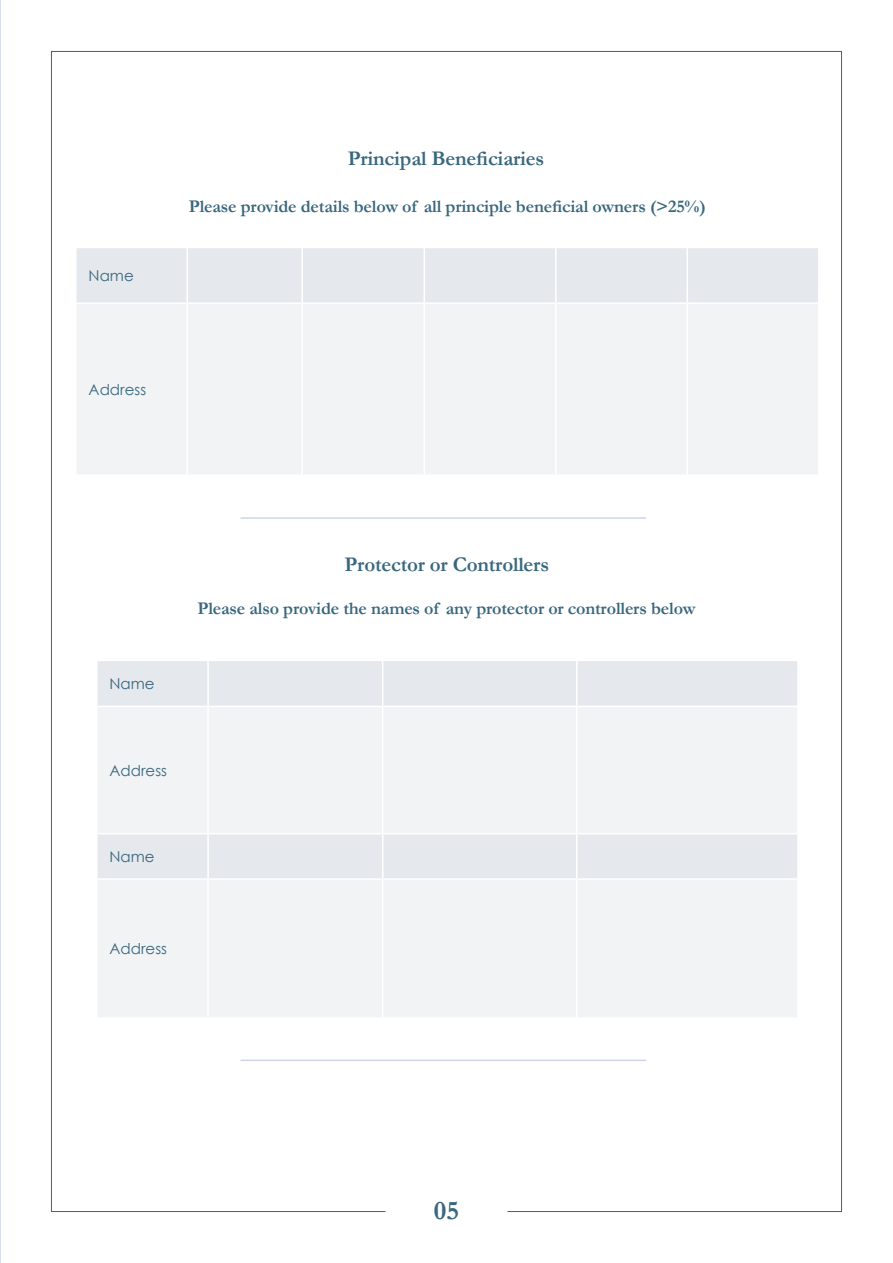
<style>
.page{position:relative;width:893px;height:1263px;background:#fff}
.page>*{position:absolute;margin:0;border:0;box-sizing:border-box;transform-origin:0 0}
.t1{font:700 27px "Garamond";color:#39677e}
.Paragraph_Bold{font:700 21px "Garamond";letter-spacing:-.01em;color:#39677e}
.Paragraph_Bold-2{font:700 18px "Garamond";letter-spacing:-.01em;color:#39677e}
.Paragraph{font:15px "Century Gothic";color:#39677e}
</style>
<div class="page">
<div style="left:51px;top:51px;width:791px;height:1161px;background:#fff;border:1px solid #39677e"></div>
<div style="left:386px;top:1170px;width:121px;height:63px;background:#fff"></div>
<hr style="left:0;top:0;width:1px;height:1263px;background:#ccd6e8">
<div style="left:77px;top:248px;width:741px;height:54px;background:#e5e8ec"></div>
<div style="left:77px;top:304px;width:741px;height:170px;background:#f1f3f5"></div>
<hr style="left:187px;top:248px;width:1px;height:54px;background:#fff">
<hr style="left:301px;top:248px;width:2px;height:54px;background:#fff">
<hr style="left:424px;top:248px;width:1px;height:54px;background:#fff">
<hr style="left:555px;top:248px;width:2px;height:54px;background:#fff">
<hr style="left:687px;top:248px;width:1px;height:54px;background:#fff">
<hr style="left:187px;top:304px;width:1px;height:170px;background:#fff">
<hr style="left:301px;top:304px;width:2px;height:170px;background:#fff">
<hr style="left:424px;top:304px;width:1px;height:170px;background:#fff">
<hr style="left:555px;top:304px;width:2px;height:170px;background:#fff">
<hr style="left:687px;top:304px;width:1px;height:170px;background:#fff">
<hr style="left:241px;top:1059px;width:405px;height:2px;background:#ccd6e8">
<div style="left:97px;top:661px;width:700px;height:45px;background:#e5e8ec"></div>
<svg style="left:97px;top:707px;width:700px;height:310px;fill:#f1f3f5"></svg>
<hr style="left:207px;top:661px;width:2px;height:45px;background:#fff">
<hr style="left:382px;top:661px;width:1px;height:45px;background:#fff">
<hr style="left:576px;top:661px;width:1px;height:45px;background:#fff">
<hr style="left:207px;top:707px;width:2px;height:126px;background:#fff">
<hr style="left:382px;top:707px;width:1px;height:126px;background:#fff">
<hr style="left:576px;top:707px;width:1px;height:126px;background:#fff">
<hr style="left:207px;top:834px;width:2px;height:44px;background:#fff">
<hr style="left:382px;top:834px;width:1px;height:44px;background:#fff">
<hr style="left:576px;top:834px;width:1px;height:44px;background:#fff">
<hr style="left:207px;top:880px;width:2px;height:137px;background:#fff">
<hr style="left:382px;top:880px;width:1px;height:137px;background:#fff">
<hr style="left:576px;top:880px;width:1px;height:137px;background:#fff">
<hr style="left:96px;top:833px;width:112px;height:1px;background:#fff">
<hr style="left:208px;top:833px;width:175px;height:1px;background:#fff">
<hr style="left:383px;top:833px;width:194px;height:1px;background:#fff">
<hr style="left:577px;top:833px;width:222px;height:1px;background:#fff">
<hr style="left:96px;top:878px;width:112px;height:2px;background:#fff">
<hr style="left:208px;top:878px;width:175px;height:2px;background:#fff">
<hr style="left:383px;top:878px;width:194px;height:2px;background:#fff">
<hr style="left:577px;top:878px;width:222px;height:2px;background:#fff">
<hr style="left:241px;top:517px;width:405px;height:2px;background:#ccd6e8">
<p class="Paragraph" style="left:89px;top:265px;width:47px">Name</p>
<p class="Paragraph" style="left:89px;top:379px;width:59px">Address</p>
<p class="Paragraph_Bold" style="left:348px;top:144px;width:198px">Principal Beneficiaries</p>
<p class="Paragraph_Bold-2" style="left:189px;top:194px;width:519px">Please provide details below of all principle beneficial owners (&gt;25%)</p>
<p class="Paragraph" style="left:109px;top:673px;width:47px">Name</p>
<p class="Paragraph" style="left:109px;top:760px;width:59px">Address</p>
<p class="Paragraph" style="left:109px;top:846px;width:47px">Name</p>
<p class="Paragraph_Bold" style="left:344px;top:550px;width:206px">Protector or Controllers</p>
<p class="Paragraph_Bold-2" style="left:197px;top:596px;width:499px">Please also provide the names of any protector or controllers below</p>
<p class="Paragraph" style="left:109px;top:938px;width:59px">Address</p>
<h1 class="t1" style="left:434px;top:1192px;width:27px">05</h1>
</div>
